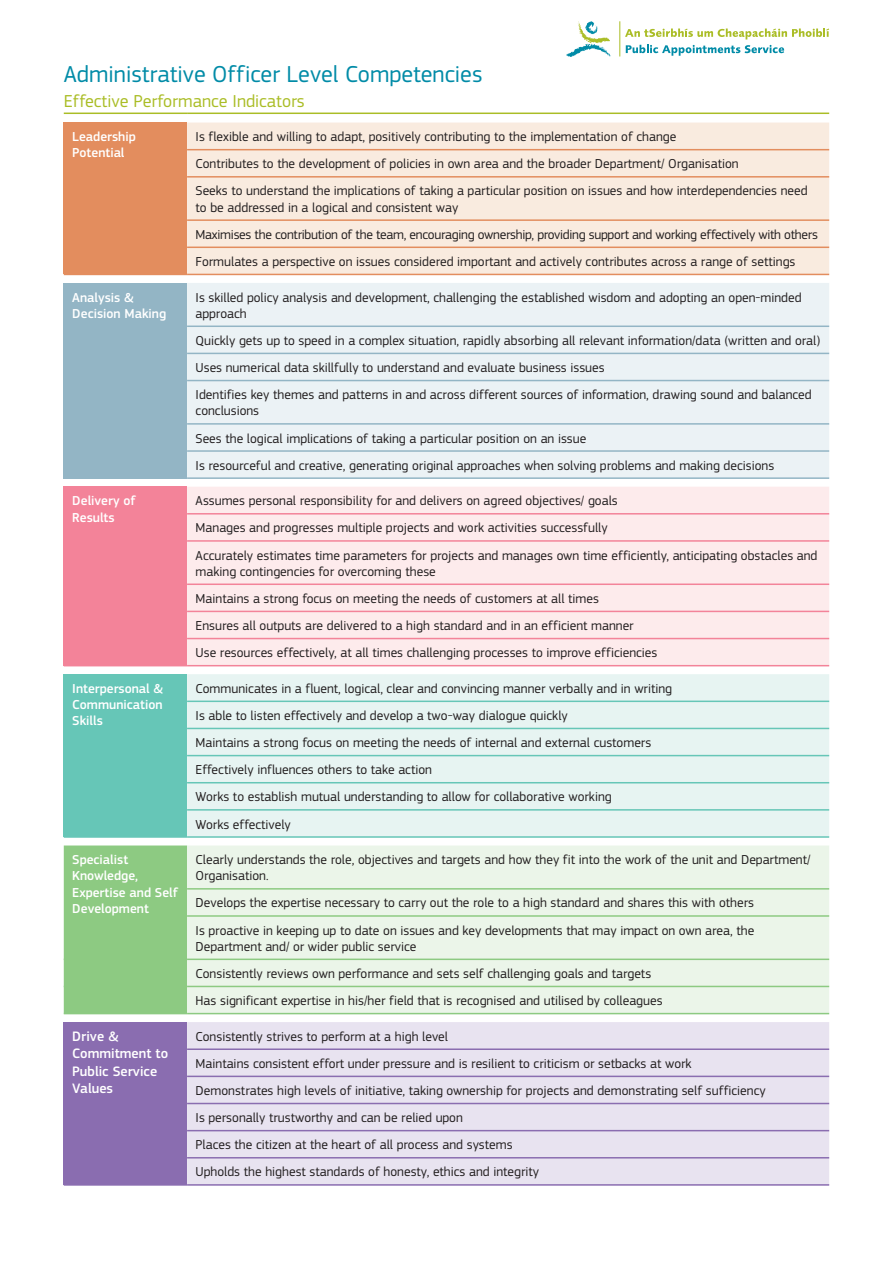
<style>
.page{position:relative;width:893px;height:1263px;background:#fff}
.page>*{position:absolute;margin:0;border:0;box-sizing:border-box;transform-origin:0 0}
.Competency_head{font:24px "EC Square Sans Pro";color:#008ba7}
.table_heading{font:18px "EC Square Sans Pro";color:#aabd26}
.table_left{font:500 14.25px/17.1px "EC Square Sans Pro";color:#fff}
.table_body{font:13.5px/16.2px "EC Square Sans Pro";color:#231f20}
.table_left-2{font:500 13.5px/16.2px "EC Square Sans Pro";color:#fff}
.table_body-2{font:13.5px "EC Square Sans Pro";letter-spacing:-.02em;color:#231f20}
</style>
<div class="page">
<hr style="left:619px;top:21px;width:1px;height:35px;background:#aabd26">
<svg style="left:566px;top:21px;width:45px;height:36px"></svg>
<svg style="left:626px;top:45px;width:158px;height:11px"></svg>
<svg style="left:625px;top:28px;width:204px;height:11px"></svg>
<svg style="left:64px;top:112px;width:765px;height:11px"></svg>
<div style="left:64px;top:123px;width:123px;height:151px;background:#e38d5e"></div>
<div style="left:187px;top:123px;width:642px;height:151px;background:#f9ebdf"></div>
<div style="left:64px;top:283px;width:123px;height:195px;background:#93b5c5"></div>
<div style="left:187px;top:283px;width:642px;height:194px;background:#ebf2f5"></div>
<div style="left:64px;top:487px;width:123px;height:179px;background:#f38399"></div>
<div style="left:187px;top:487px;width:642px;height:178px;background:#fdebec"></div>
<div style="left:64px;top:674px;width:123px;height:163px;background:#66c6b7"></div>
<div style="left:187px;top:674px;width:642px;height:162px;background:#e7f4f2"></div>
<div style="left:64px;top:845px;width:123px;height:168px;background:#8dca82"></div>
<div style="left:187px;top:845px;width:642px;height:168px;background:#ebf5e9"></div>
<div style="left:64px;top:1022px;width:123px;height:163px;background:#8a6db0"></div>
<div style="left:187px;top:1022px;width:642px;height:162px;background:#e8e3f0"></div>
<hr style="left:64px;top:113px;width:123px;height:1px;background:#aabd26">
<hr style="left:187px;top:113px;width:642px;height:1px;background:#aabd26">
<hr style="left:187px;top:274px;width:642px;height:1px;background:#e38d5e">
<hr style="left:64px;top:274px;width:123px;height:1px;background:#e38d5e">
<hr style="left:187px;top:149px;width:642px;height:1px;background:#e38d5e">
<hr style="left:187px;top:176px;width:642px;height:2px;background:#e38d5e">
<hr style="left:187px;top:219px;width:642px;height:2px;background:#e38d5e">
<hr style="left:187px;top:247px;width:642px;height:1px;background:#e38d5e">
<hr style="left:64px;top:477px;width:123px;height:2px;background:#93b5c5">
<hr style="left:187px;top:325px;width:642px;height:2px;background:#93b5c5">
<hr style="left:187px;top:353px;width:642px;height:1px;background:#93b5c5">
<hr style="left:187px;top:380px;width:642px;height:1px;background:#93b5c5">
<hr style="left:187px;top:423px;width:642px;height:2px;background:#93b5c5">
<hr style="left:187px;top:450px;width:642px;height:2px;background:#93b5c5">
<hr style="left:187px;top:477px;width:642px;height:2px;background:#93b5c5">
<hr style="left:187px;top:513px;width:642px;height:1px;background:#f38399">
<hr style="left:187px;top:540px;width:642px;height:2px;background:#f38399">
<hr style="left:187px;top:583px;width:642px;height:2px;background:#f38399">
<hr style="left:187px;top:611px;width:642px;height:1px;background:#f38399">
<hr style="left:187px;top:638px;width:642px;height:1px;background:#f38399">
<hr style="left:187px;top:665px;width:642px;height:1px;background:#f38399">
<hr style="left:64px;top:836px;width:123px;height:2px;background:#66c6b7">
<hr style="left:187px;top:700px;width:642px;height:2px;background:#66c6b7">
<hr style="left:187px;top:728px;width:642px;height:1px;background:#66c6b7">
<hr style="left:187px;top:755px;width:642px;height:1px;background:#66c6b7">
<hr style="left:187px;top:782px;width:642px;height:1px;background:#66c6b7">
<hr style="left:187px;top:809px;width:642px;height:2px;background:#66c6b7">
<hr style="left:187px;top:836px;width:642px;height:2px;background:#66c6b7">
<hr style="left:64px;top:1184px;width:123px;height:2px;background:#8a6db0">
<hr style="left:187px;top:1048px;width:642px;height:2px;background:#8a6db0">
<hr style="left:187px;top:1075px;width:642px;height:2px;background:#8a6db0">
<hr style="left:187px;top:1103px;width:642px;height:1px;background:#8a6db0">
<hr style="left:187px;top:1130px;width:642px;height:1px;background:#8a6db0">
<hr style="left:187px;top:1157px;width:642px;height:1px;background:#8a6db0">
<hr style="left:187px;top:1184px;width:642px;height:2px;background:#8a6db0">
<hr style="left:187px;top:888px;width:642px;height:1px;background:#8dca82">
<hr style="left:187px;top:915px;width:642px;height:2px;background:#8dca82">
<hr style="left:64px;top:958px;width:123px;height:2px;background:#8dca82">
<hr style="left:64px;top:986px;width:123px;height:1px;background:#8dca82">
<hr style="left:64px;top:1013px;width:123px;height:1px;background:#8dca82">
<hr style="left:187px;top:958px;width:642px;height:2px;background:#8dca82">
<hr style="left:187px;top:986px;width:642px;height:1px;background:#8dca82">
<hr style="left:187px;top:1013px;width:642px;height:1px;background:#8dca82">
<p class="Competency_head" style="left:64px;top:60px;width:420px">Administrative Officer Level Competencies</p>
<p class="table_heading" style="left:64px;top:91px;width:243px">Effective Performance Indicators</p>
<p class="table_left-2" style="left:72px;top:129px;width:65px">Leadership<br>Potential</p>
<p class="table_body" style="left:196px;top:129px;width:482px">Is flexible and willing to adapt, positively contributing to the implementation of change</p>
<p class="table_body" style="left:196px;top:156px;width:544px">Contributes to the development of policies in own area and the broader Department/ Organisation</p>
<p class="table_body" style="left:196px;top:183px;width:614px">Seeks to understand the implications of taking a particular position on issues and how interdependencies need to be addressed in a logical and consistent way</p>
<p class="table_body-2" style="left:196px;top:226px;width:624px">Maximises the contribution of the team, encouraging ownership, providing support and working effectively with others</p>
<p class="table_body" style="left:196px;top:253px;width:601px">Formulates a perspective on issues considered important and actively contributes across a range of settings</p>
<p class="table_left-2" style="left:72px;top:289px;width:95px">Analysis &amp;<br>Decision Making</p>
<p class="table_body" style="left:196px;top:289px;width:607px">Is skilled policy analysis and development, challenging the established wisdom and adopting an open-minded approach</p>
<p class="table_body" style="left:196px;top:332px;width:626px">Quickly gets up to speed in a complex situation, rapidly absorbing all relevant information/data (written and oral)</p>
<p class="table_body" style="left:196px;top:360px;width:411px">Uses numerical data skillfully to understand and evaluate business issues</p>
<p class="table_body" style="left:196px;top:387px;width:618px">Identifies key themes and patterns in and across different sources of information, drawing sound and balanced conclusions</p>
<p class="table_body" style="left:196px;top:430px;width:392px">Sees the logical implications of taking a particular position on an issue</p>
<p class="table_body" style="left:196px;top:457px;width:580px">Is resourceful and creative, generating original approaches when solving problems and making decisions</p>
<p class="table_left-2" style="left:72px;top:493px;width:65px">Delivery of<br>Results</p>
<p class="table_body" style="left:196px;top:493px;width:424px">Assumes personal responsibility for and delivers on agreed objectives/ goals</p>
<p class="table_body" style="left:196px;top:520px;width:414px">Manages and progresses multiple projects and work activities successfully</p>
<p class="table_body" style="left:196px;top:547px;width:623px">Accurately estimates time parameters for projects and manages own time efficiently, anticipating obstacles and making contingencies for overcoming these</p>
<p class="table_body" style="left:196px;top:590px;width:405px">Maintains a strong focus on meeting the needs of customers at all times</p>
<p class="table_body" style="left:196px;top:617px;width:440px">Ensures all outputs are delivered to a high standard and in an efficient manner</p>
<p class="table_body" style="left:196px;top:645px;width:463px">Use resources effectively, at all times challenging processes to improve efficiencies</p>
<p class="table_left-2" style="left:72px;top:680px;width:93px;text-align:justify">Interpersonal &amp; Communication Skills</p>
<p class="table_body" style="left:196px;top:680px;width:478px">Communicates in a fluent, logical, clear and convincing manner verbally and in writing</p>
<p class="table_body" style="left:196px;top:707px;width:374px">Is able to listen effectively and develop a two-way dialogue quickly</p>
<p class="table_body" style="left:196px;top:735px;width:457px">Maintains a strong focus on meeting the needs of internal and external customers</p>
<p class="table_body" style="left:196px;top:762px;width:238px">Effectively influences others to take action</p>
<p class="table_body" style="left:196px;top:789px;width:418px">Works to establish mutual understanding to allow for collaborative working</p>
<p class="table_body" style="left:196px;top:816px;width:97px">Works effectively</p>
<p class="table_left-2" style="left:72px;top:852px;width:107px">Specialist<br>Knowledge,<br>Expertise and Self<br>Development</p>
<p class="table_body" style="left:196px;top:852px;width:616px">Clearly understands the role, objectives and targets and how they fit into the work of the unit and Department/<br>Organisation.</p>
<p class="table_body" style="left:196px;top:895px;width:560px">Develops the expertise necessary to carry out the role to a high standard and shares this with others</p>
<p class="table_body" style="left:196px;top:922px;width:560px">Is proactive in keeping up to date on issues and key developments that may impact on own area, the<br>Department and/ or wider public service</p>
<p class="table_body" style="left:196px;top:965px;width:457px">Consistently reviews own performance and sets self challenging goals and targets</p>
<p class="table_body" style="left:196px;top:992px;width:468px">Has significant expertise in his/her field that is recognised and utilised by colleagues</p>
<p class="table_left" style="left:72px;top:1028px;width:97px">Drive &amp;<br>Commitment to<br>Public Service<br>Values</p>
<p class="table_body" style="left:196px;top:1028px;width:254px">Consistently strives to perform at a high level</p>
<p class="table_body" style="left:196px;top:1055px;width:498px">Maintains consistent effort under pressure and is resilient to criticism or setbacks at work</p>
<p class="table_body" style="left:196px;top:1082px;width:572px">Demonstrates high levels of initiative, taking ownership for projects and demonstrating self sufficiency</p>
<p class="table_body" style="left:196px;top:1110px;width:269px">Is personally trustworthy and can be relied upon</p>
<p class="table_body" style="left:196px;top:1137px;width:318px">Places the citizen at the heart of all process and systems</p>
<p class="table_body" style="left:196px;top:1164px;width:345px">Upholds the highest standards of honesty, ethics and integrity</p>
</div>
